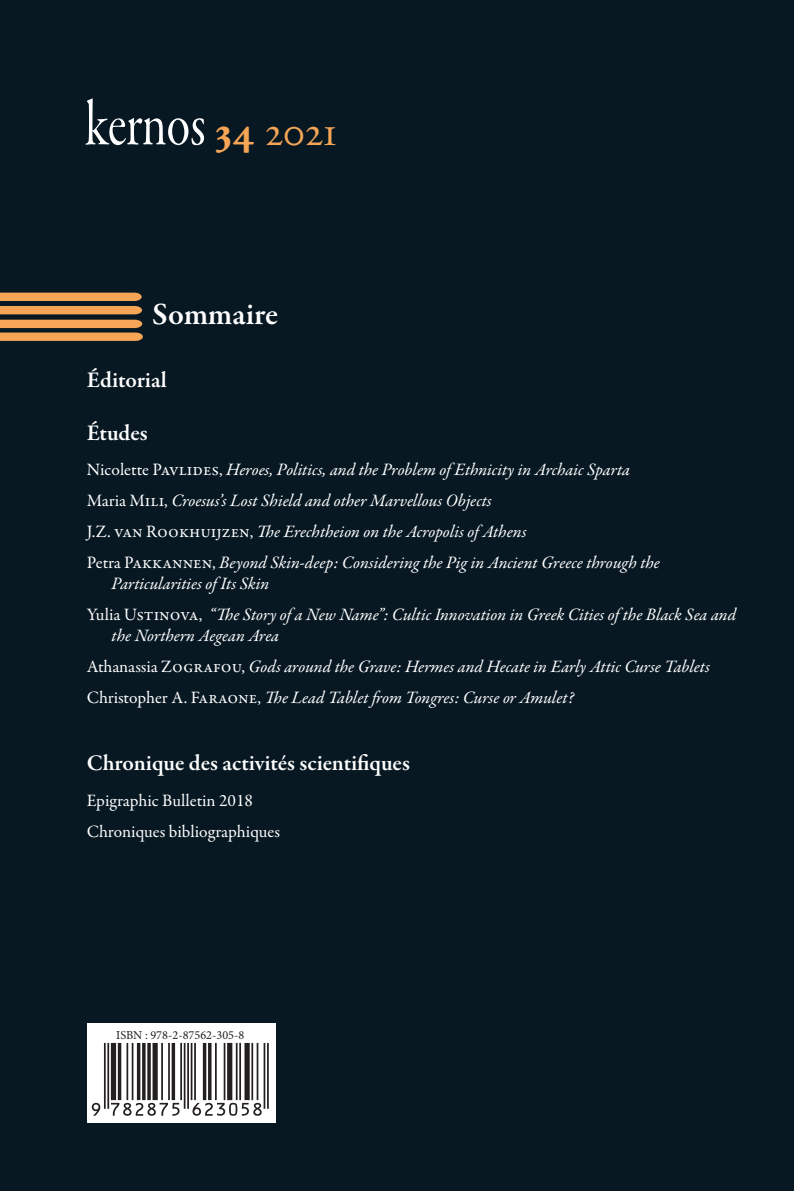
<style>
.page{position:relative;width:794px;height:1191px;background:#071822}
.page>*{position:absolute;margin:0;border:0;box-sizing:border-box;transform-origin:0 0}
.t1{font:42px "Adobe Garamond Pro";color:#f5a555}
.t2{font:600 31.5px "Garamond Premr Pro";letter-spacing:-.005em;color:#fff}
.t3{font:600 22.75px "Garamond Premr Pro";letter-spacing:-.005em;color:#fff}
.t4{font:italic 17.5px/31px "Garamond Premr Pro";letter-spacing:-.005em;color:#fff}
.t5{font:17.5px/31px "Garamond Premr Pro";color:#fff}
.t6{font:12.25px "Minion Pro";color:#231f20}
.s1{font-weight:700}
.s2{font-style:normal}
</style>
<div class="page">
<svg style="left:0;top:320px;width:143px;height:21px"></svg>
<svg style="left:0;top:293px;width:142px;height:21px"></svg>
<svg style="left:86px;top:98px;width:118px;height:47px"></svg>
<div style="left:87px;top:1023px;width:188px;height:100px;background:#fff"></div>
<svg style="left:92px;top:1043px;width:177px;height:72px"></svg>
<h1 class="t1" style="left:215px;top:107px;width:124px"><span class="s1">34</span> 2021</h1>
<h2 class="t2" style="left:152px;top:295px;width:128px">Sommaire</h2>
<h3 class="t3" style="left:87px;top:366px;width:81px">Éditorial</h3>
<h3 class="t3" style="left:87px;top:418px;width:62px">Études</h3>
<p class="t4" style="left:87px;top:455px;width:574px"><span class="s2">Nicolette Pavlides,</span> Heroes, Politics, and the Problem of Ethnicity in Archaic Sparta <span class="s2">Maria Mili,</span> Croesus’s Lost Shield and other Marvellous Objects<br><span class="s2">J.Z. van Rookhuijzen,</span> The Erechtheion on the Acropolis of Athens<br><span class="s2">Petra Pakkannen,</span> Beyond Skin-deep: Considering the Pig in Ancient Greece through the</p>
<p class="t4" style="left:87px;top:569px;width:651px;text-indent:25px">Particularities of Its Skin<br><span class="s2">Yulia Ustinova,</span> “The Story of a New Name”: Cultic Innovation in Greek Cities of the Black Sea and</p>
<p class="t4" style="left:87px;top:621px;width:624px;text-indent:25px">the Northern Aegean Area<br><span class="s2">Athanassia Zografou,</span> Gods around the Grave: Hermes and Hecate in Early Attic Curse Tablets<br><span class="s2">Christopher A. Faraone,</span> The Lead Tablet from Tongres: Curse or Amulet?</p>
<h3 class="t3" style="left:87px;top:749px;width:324px">Chronique des activités scientifiques</h3>
<p class="t5" style="left:87px;top:785px;width:195px">Epigraphic Bulletin 2018<br>Chroniques bibliographiques</p>
<p class="t6" style="left:116px;top:1027px;width:130px">ISBN : 978-2-87562-305-8</p>
</div>
